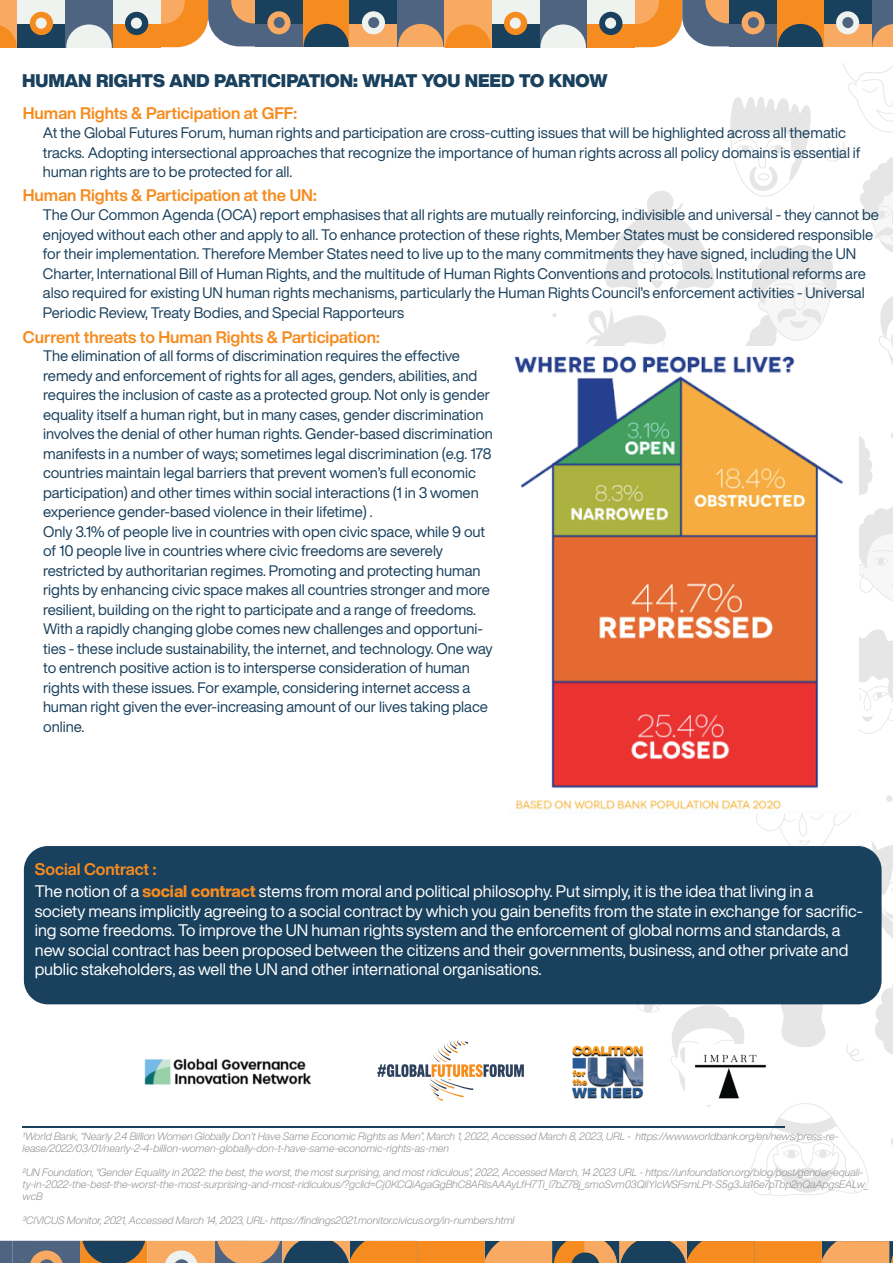
<style>
.page{position:relative;width:893px;height:1263px;background:#fff}
.page>*{position:absolute;margin:0;border:0;box-sizing:border-box;transform-origin:0 0}
.t1{font:900 18px "Helvetica Now Display";color:#19405d}
.t2{font:16.5px/19.5px "Helvetica Now Display";color:#fff}
.t3{font:700 16.5px "Helvetica Now Display";color:#f68c20}
.t4{font:15px/19.5px "Helvetica Now Display";color:#19405d}
.t5{font:italic 300 10.5px/12px "Helvetica Now Display";color:#8d8d8d}
.s1{font-weight:800;color:#f68c20}
</style>
<div class="page">
<svg style="left:552px;top:313px;width:5px;height:4px"></svg>
<svg style="left:561px;top:270px;width:6px;height:6px"></svg>
<svg style="left:574px;top:64px;width:319px;height:1131px"></svg>
<svg style="left:0;top:1241px;width:13px;height:22px"></svg>
<div style="left:80px;top:1241px;width:68px;height:22px;background:#f68c20"></div>
<svg style="left:82px;top:1241px;width:63px;height:22px"></svg>
<div style="left:13px;top:1241px;width:67px;height:22px;background:#4f6480"></div>
<svg style="left:30px;top:1250px;width:33px;height:13px"></svg>
<div style="left:215px;top:1241px;width:67px;height:22px;background:#4f6480"></div>
<div style="left:148px;top:1241px;width:67px;height:22px;background:#f9aa62"></div>
<svg style="left:165px;top:1250px;width:33px;height:13px"></svg>
<div style="left:417px;top:1241px;width:68px;height:22px;background:#f68c20"></div>
<svg style="left:217px;top:1241px;width:200px;height:22px;background:#a87c4e"></svg>
<svg style="left:822px;top:1241px;width:71px;height:22px;background:#dd9d61"></svg>
<div style="left:754px;top:1241px;width:68px;height:22px;background:#f68c20"></div>
<svg style="left:485px;top:1241px;width:269px;height:22px;background:#af7e4c"></svg>
<div style="left:65px;top:0;width:48px;height:47px;background:#4f6480"></div>
<svg style="left:66px;top:24px;width:46px;height:23px"></svg>
<div style="left:113px;top:0;width:47px;height:47px;background:#f68c20"></div>
<div style="left:113px;top:0;width:47px;height:24px;background:#eef3f0"></div>
<div style="left:125px;top:12px;width:23px;height:23px;background:#19405d;border-radius:50%"></div>
<div style="left:131px;top:18px;width:11px;height:11px;background:#eef3f0;border-radius:50%"></div>
<div style="left:0;top:0;width:18px;height:47px;background:#f9aa62"></div>
<svg style="left:0;top:25px;width:17px;height:22px"></svg>
<div style="left:18px;top:0;width:47px;height:47px;background:#19405d"></div>
<div style="left:18px;top:0;width:47px;height:24px;background:#eef3f0"></div>
<div style="left:30px;top:12px;width:23px;height:23px;background:#f68c20;border-radius:50%"></div>
<div style="left:36px;top:18px;width:11px;height:11px;background:#eef3f0;border-radius:50%"></div>
<svg style="left:160px;top:0;width:95px;height:47px;background:#be9064"></svg>
<div style="left:303px;top:0;width:47px;height:46px;background:#f68c20"></div>
<svg style="left:304px;top:24px;width:45px;height:22px"></svg>
<div style="left:255px;top:0;width:48px;height:46px;background:#4f6480"></div>
<div style="left:255px;top:0;width:48px;height:23px;background:#19405d"></div>
<div style="left:267px;top:11px;width:24px;height:23px;background:#f9aa62;border-radius:50%"></div>
<div style="left:274px;top:17px;width:11px;height:11px;background:#4f6480;border-radius:50%"></div>
<div style="left:397px;top:0;width:47px;height:46px;background:#4f6480"></div>
<div style="left:350px;top:0;width:47px;height:46px;background:#f9aa62"></div>
<div style="left:350px;top:0;width:47px;height:23px;background:#19405d"></div>
<div style="left:362px;top:11px;width:23px;height:23px;background:#eef3f0;border-radius:50%"></div>
<div style="left:368px;top:17px;width:11px;height:11px;background:#4f6480;border-radius:50%"></div>
<div style="left:539px;top:0;width:48px;height:47px;background:#4f6480"></div>
<svg style="left:540px;top:24px;width:46px;height:23px"></svg>
<div style="left:587px;top:0;width:48px;height:47px;background:#f68c20"></div>
<div style="left:587px;top:0;width:48px;height:24px;background:#eef3f0"></div>
<div style="left:599px;top:12px;width:23px;height:23px;background:#19405d;border-radius:50%"></div>
<div style="left:605px;top:18px;width:11px;height:11px;background:#eef3f0;border-radius:50%"></div>
<div style="left:444px;top:0;width:48px;height:47px;background:#f9aa62"></div>
<svg style="left:398px;top:24px;width:93px;height:23px"></svg>
<div style="left:492px;top:0;width:47px;height:47px;background:#19405d"></div>
<div style="left:492px;top:0;width:47px;height:24px;background:#eef3f0"></div>
<div style="left:504px;top:12px;width:23px;height:23px;background:#f68c20;border-radius:50%"></div>
<div style="left:510px;top:18px;width:11px;height:11px;background:#eef3f0;border-radius:50%"></div>
<svg style="left:635px;top:0;width:94px;height:47px;background:#be8f64"></svg>
<div style="left:777px;top:0;width:47px;height:46px;background:#f68c20"></div>
<svg style="left:778px;top:24px;width:45px;height:22px"></svg>
<div style="left:729px;top:0;width:48px;height:46px;background:#4f6480"></div>
<div style="left:729px;top:0;width:48px;height:23px;background:#19405d"></div>
<div style="left:742px;top:11px;width:23px;height:23px;background:#f9aa62;border-radius:50%"></div>
<div style="left:748px;top:17px;width:11px;height:11px;background:#4f6480;border-radius:50%"></div>
<div style="left:871px;top:0;width:22px;height:46px;background:#4f6480"></div>
<svg style="left:872px;top:24px;width:21px;height:22px"></svg>
<div style="left:824px;top:0;width:47px;height:46px;background:#f9aa62"></div>
<div style="left:824px;top:0;width:47px;height:23px;background:#19405d"></div>
<div style="left:836px;top:11px;width:23px;height:23px;background:#eef3f0;border-radius:50%"></div>
<div style="left:842px;top:17px;width:11px;height:11px;background:#4f6480;border-radius:50%"></div>
<div style="left:24px;top:846px;width:858px;height:158px;background:#19405d;border-radius:24px"></div>
<hr style="left:22px;top:1126px;width:763px;height:2px;background:#19405d">
<img style="left:144px;top:1058px;width:168px;height:27px">
<svg style="left:377px;top:1040px;width:147px;height:61px"></svg>
<img style="left:572px;top:1042px;width:77px;height:65px">
<img style="left:685px;top:1045px;width:88px;height:59px">
<img style="left:514px;top:346px;width:345px;height:468px">
<p class="t1" style="left:22px;top:68px;width:587px">HUMAN RIGHTS AND PARTICIPATION: WHAT YOU NEED TO KNOW</p>
<p class="t3" style="left:23px;top:102px;width:276px">Human Rights &amp; Participation at GFF:</p>
<p class="t4" style="left:43px;top:123px;width:819px">At the Global Futures Forum, human rights and participation are cross-cutting issues that will be highlighted across all thematic tracks. Adopting intersectional approaches that recognize the importance of human rights across all policy domains is essential if human rights are to be protected for all.</p>
<p class="t3" style="left:23px;top:184px;width:295px">Human Rights &amp; Participation at the UN:</p>
<p class="t4" style="left:43px;top:205px;width:838px">The Our Common Agenda (OCA) report emphasises that all rights are mutually reinforcing, indivisible and universal - they cannot be enjoyed without each other and apply to all. To enhance protection of these rights, Member States must be considered responsible for their implementation. Therefore Member States need to live up to the many commitments they have signed, including the UN Charter, International Bill of Human Rights, and the multitude of Human Rights Conventions and protocols. Institutional reforms are also required for existing UN human rights mechanisms, particularly the Human Rights Council’s enforcement activities - Universal Periodic Review, Treaty Bodies, and Special Rapporteurs</p>
<p class="t3" style="left:23px;top:326px;width:358px">Current threats to Human Rights &amp; Participation:</p>
<p class="t4" style="left:43px;top:346px;width:451px">The elimination of all forms of discrimination requires the effective remedy and enforcement of rights for all ages, genders, abilities, and requires the inclusion of caste as a protected group. Not only is gender equality itself a human right, but in many cases, gender discrimination involves the denial of other human rights. Gender-based discrimination manifests in a number of ways; sometimes legal discrimination (e.g. 178 countries maintain legal barriers that prevent women’s full economic participation) and other times within social interactions (1 in 3 women experience gender-based violence in their lifetime) .<br>Only 3.1% of people live in countries with open civic space, while 9 out of 10 people live in countries where civic freedoms are severely restricted by authoritarian regimes. Promoting and protecting human rights by enhancing civic space makes all countries stronger and more resilient, building on the right to participate and a range of freedoms.<br>With a rapidly changing globe comes new challenges and opportuni&shy;ties - these include sustainability, the internet, and technology. One way to entrench positive action is to intersperse consideration of human rights with these issues. For example, considering internet access a human right given the ever-increasing amount of our lives taking place online.</p>
<p class="t3" style="left:35px;top:858px;width:123px">Social Contract :</p>
<p class="t2" style="left:35px;top:882px;width:830px">The notion of a <span class="s1">social contract</span> stems from moral and political philosophy. Put simply, it is the idea that living in a society means implicitly agreeing to a social contract by which you gain benefits from the state in exchange for sacrific&shy;ing some freedoms. To improve the UN human rights system and the enforcement of global norms and standards, a new social contract has been proposed between the citizens and their governments, business, and other private and public stakeholders, as well the UN and other international organisations.</p>
<p class="t5" style="left:23px;top:1130px;width:817px">1World Bank, “Nearly 2.4 Billion Women Globally Don’t Have Same Economic Rights as Men”, March 1, 2022, Accessed March 8, 2023, URL - https://www.worldbank.org/en/news/press-re&shy;lease/2022/03/01/nearly-2-4-billion-women-globally-don-t-have-same-economic-rights-as-men</p>
<p class="t5" style="left:23px;top:1166px;width:849px">2UN Foundation, “Gender Equality in 2022: the best, the worst, the most surprising, and most ridiculous”, 2022, Accessed March, 14 2023 URL - https://unfoundation.org/blog/post/gender-equali&shy;ty-in-2022-the-best-the-worst-the-most-surprising-and-most-ridiculous/?gclid=Cj0KCQiAgaGgBhC8ARIsAAAyLfH7Ti_l7bZ78j_smoSvm03QIlYicWSFsmLPt-S5g3Ja16e7pTbp2nQaApgsEALw_ wcB</p>
<p class="t5" style="left:23px;top:1214px;width:493px">3CIVICUS Monitor, 2021, Accessed March 14, 2023, URL- https://findings2021.monitor.civicus.org/in-numbers.html</p>
<p class="t5" style="left:23px;top:1250px;width:3px">.</p>
</div>
